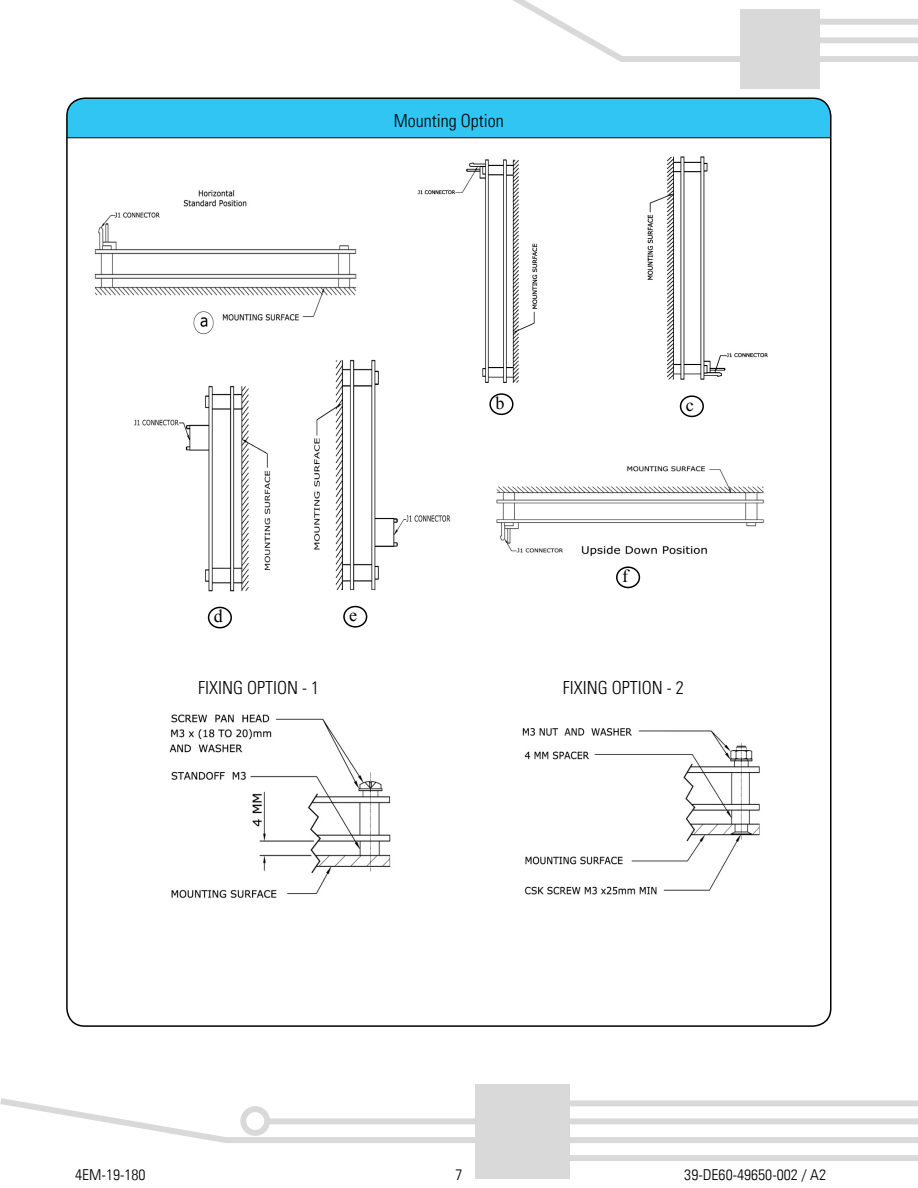
<style>
.page{position:relative;width:918px;height:1188px;background:#fff}
.page>*{position:absolute;margin:0;border:0;box-sizing:border-box;transform-origin:0 0}
.t1{font:300 condensed 18px "Univers LT Std";color:#000}
.t2{font:18px "Times New Roman";color:#000}
.t3{font:300 condensed 15px "Univers LT";color:#000;scale:1.06 1}
</style>
<div class="page">
<div style="left:740px;top:9px;width:80px;height:79px;background:#d9d9d9"></div>
<svg style="left:513px;top:0;width:405px;height:62px"></svg>
<div style="left:475px;top:1084px;width:95px;height:94px;background:#d9d9d9"></div>
<svg style="left:0;top:1098px;width:918px;height:45px"></svg>
<div style="left:564px;top:1155px;width:354px;height:6px;background:#d9d9d9"></div>
<div style="left:67px;top:100px;width:762px;height:38px;background:#31c5f4"></div>
<img style="left:94px;top:190px;width:263px;height:145px">
<img style="left:417px;top:159px;width:121px;height:224px">
<img style="left:647px;top:156px;width:121px;height:224px">
<img style="left:496px;top:466px;width:268px;height:91px">
<img style="left:134px;top:385px;width:137px;height:207px">
<img style="left:314px;top:338px;width:141px;height:252px">
<div style="left:343px;top:606px;width:24px;height:22px;border:2px solid #000;border-radius:50%"></div>
<div style="left:489px;top:393px;width:25px;height:22px;border:2px solid #000;border-radius:50%"></div>
<div style="left:680px;top:395px;width:24px;height:22px;border:2px solid #000;border-radius:50%"></div>
<div style="left:208px;top:607px;width:24px;height:21px;border:2px solid #000;border-radius:50%"></div>
<div style="left:616px;top:566px;width:24px;height:22px;border:2px solid #000;border-radius:50%"></div>
<img style="left:169px;top:714px;width:222px;height:185px">
<img style="left:522px;top:728px;width:238px;height:167px">
<p class="t1" style="left:394px;top:110px;width:111px">Mounting Option</p>
<p class="t2" style="left:495px;top:391px;width:10px">b</p>
<p class="t2" style="left:686px;top:393px;width:9px">c</p>
<p class="t2" style="left:214px;top:604px;width:10px">d</p>
<p class="t2" style="left:349px;top:603px;width:9px">e</p>
<p class="t2" style="left:622px;top:564px;width:7px">f</p>
<p class="t1" style="left:198px;top:677px;width:122px">FIXING OPTION - 1</p>
<p class="t1" style="left:563px;top:677px;width:122px">FIXING OPTION - 2</p>
<p class="t3" style="left:75px;top:1165px;width:68px">4EM-19-180</p>
<p class="t3" style="left:455px;top:1165px;width:8px">7</p>
<p class="t3" style="left:684px;top:1165px;width:135px">39-DE60-49650-002 / A2</p>
</div>
